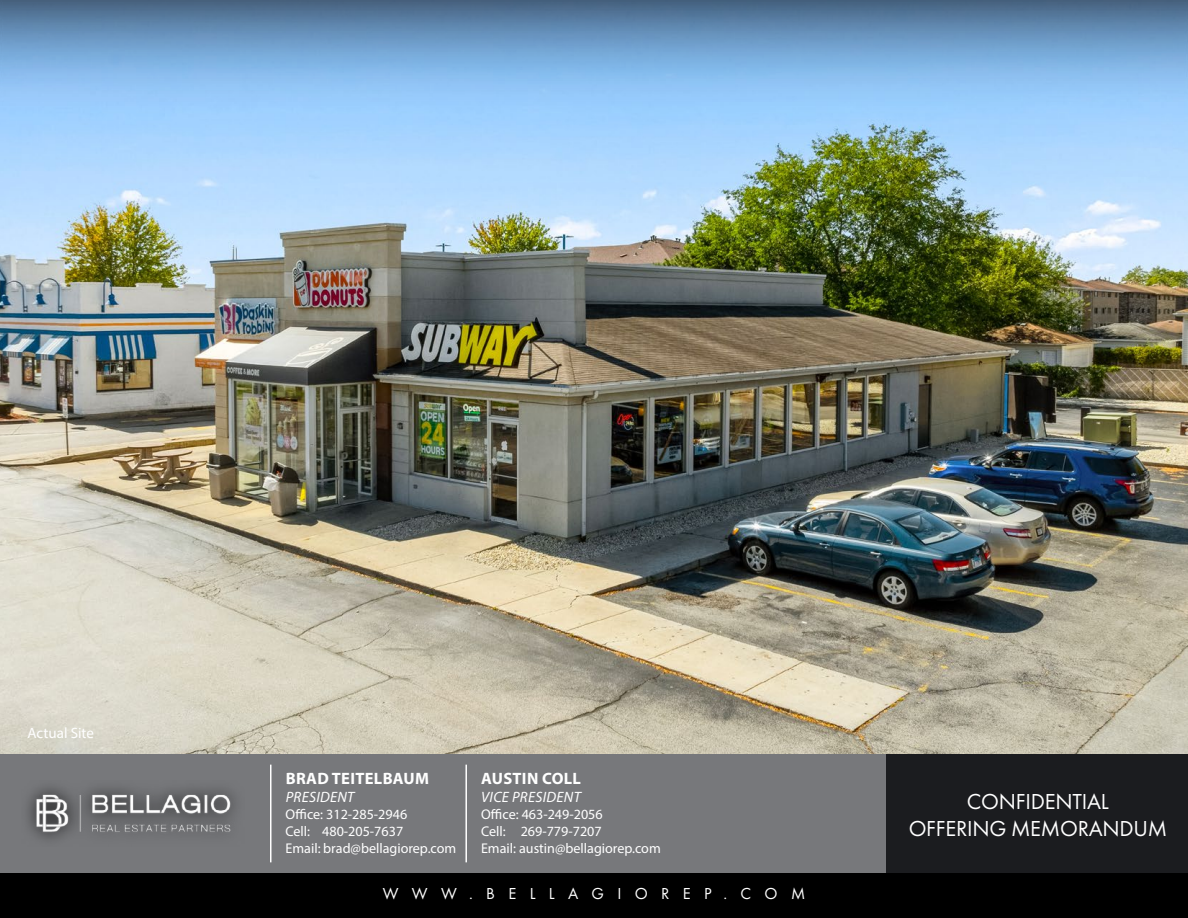
<style>
.page{position:relative;width:1188px;height:918px;background:#fff}
.page>*{position:absolute;margin:0;border:0;box-sizing:border-box;transform-origin:0 0}
.t1{font:22.5px/27px "Futura PT";letter-spacing:-.01em;color:#fff;text-align:center}
.t2{font:700 16.5px "Myriad Pro";letter-spacing:.02em;color:#fff}
.t3{font:16.5px "Futura PT";letter-spacing:.81em;color:#fff}
.t4{font:italic 15px "Myriad Pro";letter-spacing:.02em;color:#fff}
.t5{font:15px "Myriad Pro";color:#fff}
.t6{font:14.1px/17px "Myriad Pro";color:#fff}
</style>
<div class="page">
<img style="left:0;top:115px;width:1188px;height:639px">
<svg style="left:0;top:0;width:1188px;height:115px;background:#78a6d2"></svg>
<div style="left:0;top:873px;width:1188px;height:45px;background:#000"></div>
<div style="left:0;top:754px;width:1188px;height:119px;background:#77787b"></div>
<div style="left:887px;top:754px;width:301px;height:119px;background:#1b1c1f"></div>
<img style="left:28px;top:787px;width:207px;height:53px">
<hr style="left:270px;top:765px;width:2px;height:97px;background:#fff">
<hr style="left:465px;top:765px;width:2px;height:97px;background:#fff">
<p class="t5" style="left:28px;top:724px;width:68px">Actual Site</p>
<p class="t2" style="left:286px;top:768px;width:145px">BRAD TEITELBAUM</p>
<p class="t4" style="left:286px;top:788px;width:70px">PRESIDENT</p>
<p class="t6" style="left:286px;top:806px;width:172px">Office: 312-285-2946<br>Cell: 480-205-7637<br>Email: brad@bellagiorep.com</p>
<p class="t2" style="left:481px;top:768px;width:101px">AUSTIN COLL</p>
<p class="t4" style="left:481px;top:788px;width:101px">VICE PRESIDENT</p>
<p class="t6" style="left:481px;top:806px;width:181px">Office: 463-249-2056<br>Cell: 269-779-7207<br>Email: austin@bellagiorep.com</p>
<p class="t3" style="left:383px;top:883px;width:424px">WWW.BELLAGIOREP.COM</p>
<h1 class="t1" style="left:909px;top:787px;width:260px">CONFIDENTIAL<br>OFFERING MEMORANDUM</h1>
</div>
